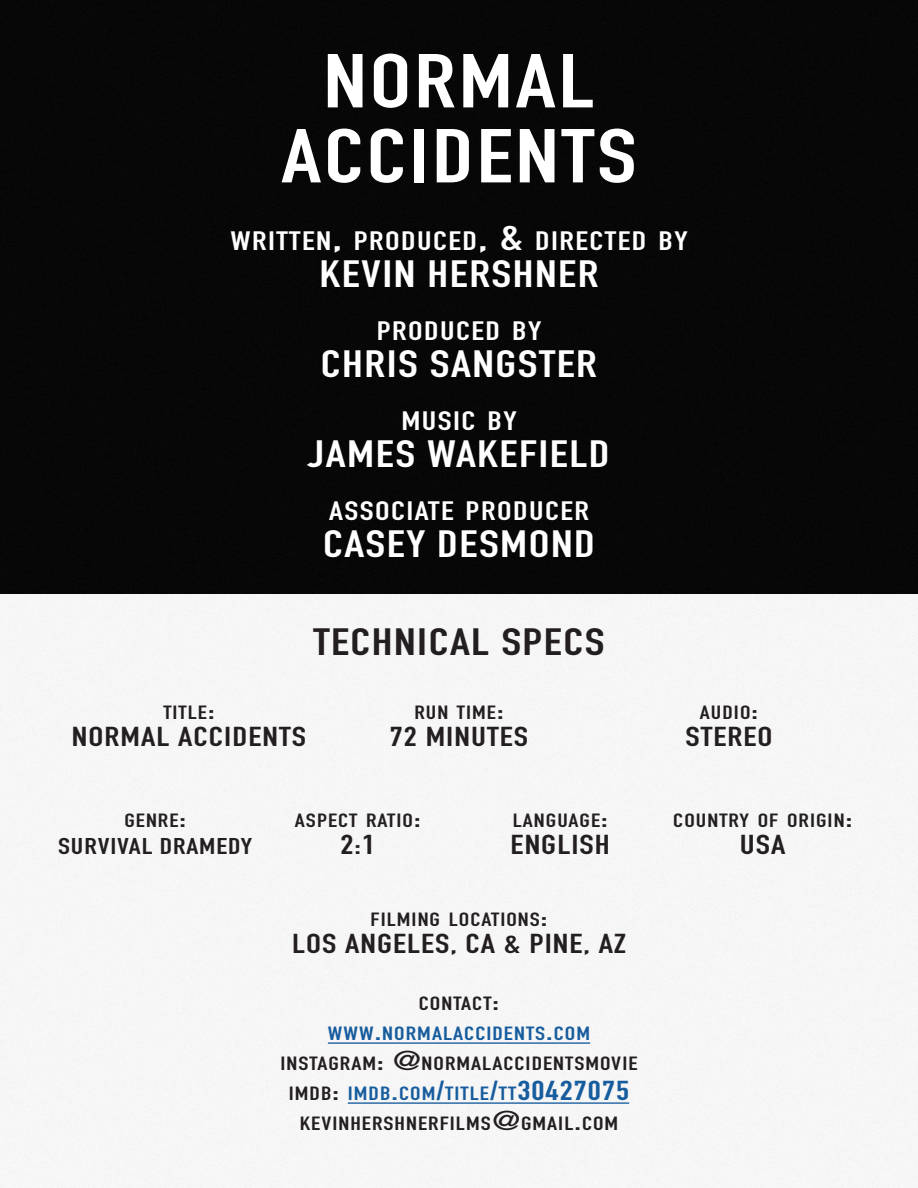
<style>
.page{position:relative;width:918px;height:1188px;background:#fff}
.page>*{position:absolute;margin:0;border:0;box-sizing:border-box;transform-origin:0 0}
.t1{font:700 75px "DIN Condensed";letter-spacing:.03em;color:#fff;scale:1.3 1}
.t2{font:700 37.5px "DIN Condensed";letter-spacing:.03em;color:#fff;scale:1.3 1}
.t3{font:700 37.5px "DIN Condensed";letter-spacing:.03em;color:#231f20;scale:1.3 1}
.t4{font:700 27px "DIN Condensed";letter-spacing:.03em;color:#231f20;scale:1.3 1}
.t5{font:700 27px "DIN Condensed";letter-spacing:.03em;color:#175d9e;scale:1.3 1}
.t6{font:700 26.25px "DIN Condensed";letter-spacing:.045em;color:#fff;scale:1.3 1}
.t7{font:700 22.5px "DIN Condensed";letter-spacing:.03em;color:#231f20;scale:1.3 1}
.t8{font:700 18.9px "DIN Condensed";letter-spacing:.045em;color:#231f20;scale:1.3 1}
.t9{font:700 18.9px "DIN Condensed";color:#175d9e;scale:1.3 1}
.s1{font-size:37.5px}
.s2{font-size:27px}
.s3{color:#231f20}
.s4{font-size:27px;color:#231f20}
.s5{font-size:18.9px}
</style>
<div class="page">
<img style="left:0;top:0;width:918px;height:1188px">
<hr style="left:328px;top:1042px;width:262px;height:2px;background:#175d9e">
<hr style="left:348px;top:1102px;width:281px;height:2px;background:#175d9e">
<p class="t1" style="left:324px;top:31px;width:210px">NORMAL</p>
<p class="t1" style="left:281px;top:106px;width:275px">ACCIDENTS</p>
<p class="t6" style="left:230px;top:223px;width:28px">WRITTEN</p>
<p class="t6" style="left:333px;top:223px;width:41px"><span class="s1">,</span> PROD</p>
<p class="t6" style="left:417px;top:223px;width:103px">UCED<span class="s1">, &amp;</span> DIRECTED</p>
<p class="t6" style="left:658px;top:223px;width:24px">BY</p>
<p class="t2" style="left:320px;top:249px;width:216px">KEVIN HERSHNER</p>
<p class="t6" style="left:377px;top:313px;width:24px">PROD</p>
<p class="t6" style="left:440px;top:313px;width:24px">UCED</p>
<p class="t6" style="left:512px;top:313px;width:24px">BY</p>
<p class="t2" style="left:321px;top:339px;width:214px">CHRIS SANGSTER</p>
<p class="t6" style="left:401px;top:403px;width:39px">MUSIC</p>
<p class="t6" style="left:487px;top:403px;width:24px">BY</p>
<p class="t2" style="left:308px;top:429px;width:233px">JAMES WAKEFIELD</p>
<p class="t6" style="left:329px;top:493px;width:12px">ASSOCIATE</p>
<p class="t6" style="left:466px;top:493px;width:24px">PROD</p>
<p class="t6" style="left:529px;top:493px;width:25px">UCER</p>
<p class="t2" style="left:323px;top:519px;width:211px">CASEY DESMOND</p>
<p class="t3" style="left:314px;top:617px;width:225px">TECHNICAL SPECS</p>
<p class="t8" style="left:163px;top:700px;width:8px">TITLE</p>
<p class="t4" style="left:208px;top:692px;width:7px">:</p>
<p class="t4" style="left:72px;top:719px;width:182px">NORMAL ACCIDENTS</p>
<p class="t8" style="left:414px;top:700px;width:70px">RUN TIME<span class="s2">:</span></p>
<p class="t4" style="left:390px;top:719px;width:108px">72 MINUTES</p>
<p class="t8" style="left:124px;top:808px;width:10px">GENRE</p>
<p class="t4" style="left:180px;top:800px;width:7px">:</p>
<p class="t7" style="left:58px;top:831px;width:151px">SURVIVAL DRAMEDY</p>
<p class="t8" style="left:295px;top:808px;width:34px">ASPECT</p>
<p class="t8" style="left:366px;top:808px;width:8px">RATIO</p>
<p class="t4" style="left:414px;top:800px;width:7px">:</p>
<p class="t4" style="left:340px;top:827px;width:28px">2:1</p>
<p class="t8" style="left:513px;top:808px;width:9px">LANG</p>
<p class="t8" style="left:557px;top:808px;width:40px">UAGE<span class="s2">:</span></p>
<p class="t4" style="left:511px;top:827px;width:78px">ENGLISH</p>
<p class="t8" style="left:371px;top:907px;width:9px">FILMING</p>
<p class="t8" style="left:449px;top:907px;width:9px">LOCATIONS</p>
<p class="t4" style="left:541px;top:899px;width:7px">:</p>
<p class="t4" style="left:292px;top:926px;width:258px">LOS ANGELES, CA &amp; PINE, AZ</p>
<p class="t8" style="left:419px;top:991px;width:9px">CONTACT</p>
<p class="t4" style="left:493px;top:983px;width:7px">:</p>
<p class="t9" style="left:328px;top:1021px;width:52px">WWW<span class="s2">.</span>NORMALACCIDENTS</p>
<p class="t9" style="left:546px;top:1021px;width:16px"><span class="s2">.</span>COM</p>
<p class="t8" style="left:280px;top:1051px;width:9px">INSTAGRAM</p>
<p class="t8" style="left:377px;top:1051px;width:44px"><span class="s2">: @</span>NORMALACCIDENTSMOVIE</p>
<p class="t9" style="left:289px;top:1081px;width:129px"><span class="s3">IMDB</span><span class="s4">:</span> IMDB<span class="s2">.</span>COM<span class="s2">/</span>TITLE</p>
<p class="t5" style="left:490px;top:1073px;width:108px">/<span class="s5">TT</span>30427075</p>
<p class="t8" style="left:300px;top:1111px;width:10px">KEVINHERSHNERFILMS</p>
<p class="t8" style="left:492px;top:1111px;width:32px"><span class="s2">@</span>GMAIL</p>
<p class="t8" style="left:575px;top:1111px;width:16px"><span class="s2">.</span>COM</p>
<p class="t8" style="left:700px;top:700px;width:46px">AUDIO<span class="s2">:</span></p>
<p class="t4" style="left:685px;top:719px;width:68px">STEREO</p>
<p class="t8" style="left:673px;top:808px;width:96px">COUNTRYOF ORIGIN</p>
<p class="t4" style="left:846px;top:800px;width:7px">:</p>
<p class="t4" style="left:740px;top:827px;width:37px">USA</p>
</div>
